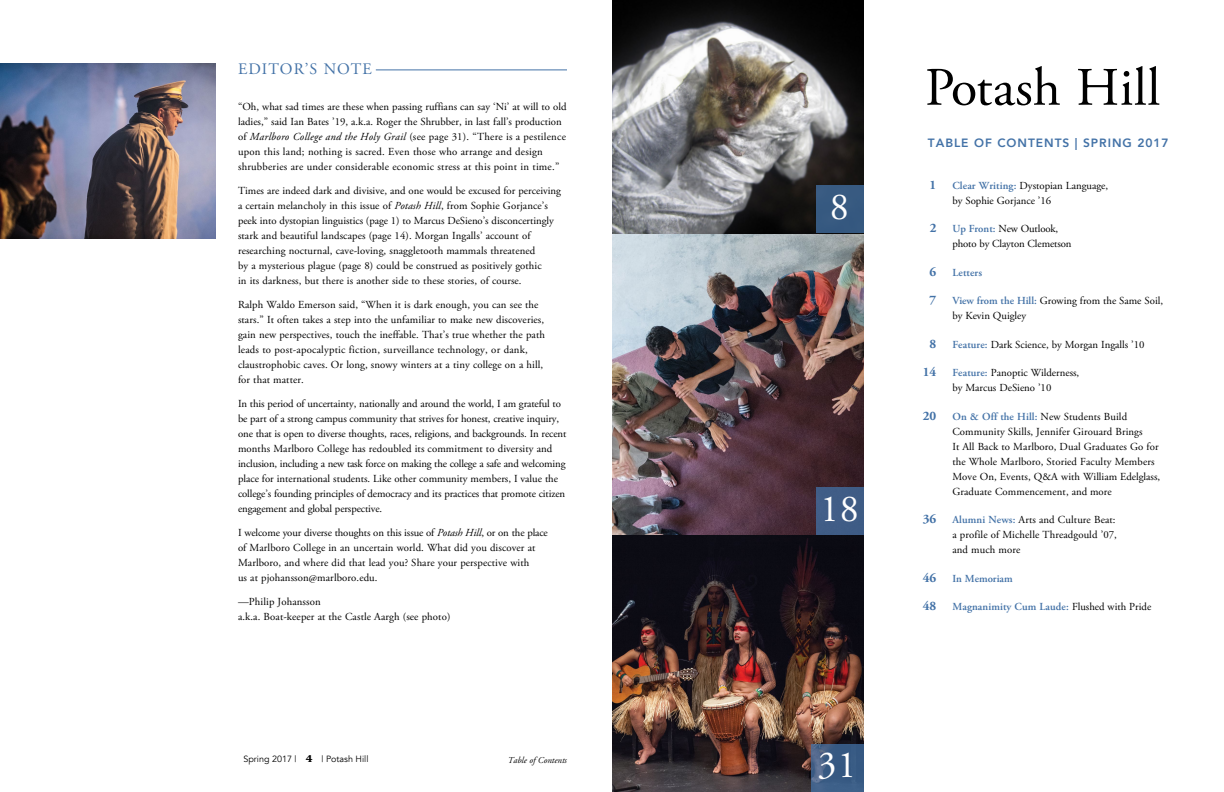
<style>
.page{position:relative;width:1224px;height:792px;background:#fff}
.page>*{position:absolute;margin:0;border:0;box-sizing:border-box;transform-origin:0 0}
.t1{font:54px "Adobe Garamond Pro";letter-spacing:.005em;color:#000}
.t2{font:38.2px "Adobe Garamond Pro";color:#fff}
.t3{font:16px "Adobe Garamond Pro";letter-spacing:.065em;color:#4372a7}
.t4{font:800 12px "Avenir";letter-spacing:.08em;color:#4372a7}
.t5{font:700 11px "Chronicle Text G1";color:#000}
.t6{font:10.8px/15px "Adobe Garamond Pro";letter-spacing:.01em;color:#000}
.t7{font:10.8px/15px "Adobe Garamond Pro";letter-spacing:-.01em;color:#000}
.t8{font:600 10.8px "Adobe Garamond Pro";letter-spacing:.01em;color:#4372a7}
.t9{font:9px "Avenir";color:#000}
.t10{font:italic 9px "Adobe Garamond Pro";color:#000}
.s1{font-style:italic}
.s2{font-weight:700;font-size:13px;color:#4372a7}
.s3{font-weight:600;color:#4372a7}
.s4{font-weight:700;font-size:13px}
.s5{font-family:"Avenir";font-weight:300;font-size:18px;color:#fff}
.s6{font-weight:400;color:#000}
</style>
<div class="page">
<img style="left:612px;top:233px;width:251px;height:303px">
<img style="left:612px;top:536px;width:251px;height:256px">
<img style="left:612px;top:0;width:251px;height:233px">
<div style="left:816px;top:185px;width:47px;height:48px;background:#375a81"></div>
<div style="left:816px;top:487px;width:47px;height:48px;background:#405d86"></div>
<svg style="left:811px;top:744px;width:52px;height:48px;background:#3e5e86"></svg>
<img style="left:0;top:63px;width:215px;height:176px">
<hr style="left:376px;top:70px;width:191px;height:1px;background:#4372a7">
<h3 class="t3" style="left:238px;top:60px;width:135px">EDITOR’S NOTE</h3>
<p class="t6" style="left:238px;top:100px;width:330px">“Oh, what sad times are these when passing ruffians can say ‘Ni’ at will to old ladies,” said Ian Bates ’19, a.k.a. Roger the Shrubber, in last fall’s production of <span class="s1">Marlboro College and the Holy Grail</span> (see page 31). “There is a pestilence upon this land; nothing is sacred. Even those who arrange and design shrubberies are under considerable economic stress at this point in time.”</p>
<p class="t6" style="left:238px;top:184px;width:325px">Times are indeed dark and divisive, and one would be excused for perceiving a certain melancholy in this issue of <span class="s1">Potash Hill</span>, from Sophie Gorjance’s peek into dystopian linguistics (page 1) to Marcus DeSieno’s disconcertingly stark and beautiful landscapes (page 14). Morgan Ingalls’ account of researching nocturnal, cave-loving, snaggletooth mammals threatened<br>by a mysterious plague (page 8) could be construed as positively gothic<br>in its darkness, but there is another side to these stories, of course.</p>
<p class="t6" style="left:238px;top:298px;width:308px">Ralph Waldo Emerson said, “When it is dark enough, you can see the stars.” It often takes a step into the unfamiliar to make new discoveries, gain new perspectives, touch the ineffable. That’s true whether the path leads to post-apocalyptic fiction, surveillance technology, or dank, claustrophobic caves. Or long, snowy winters at a tiny college on a hill, for that matter.</p>
<p class="t7" style="left:238px;top:397px;width:330px">In this period of uncertainty, nationally and around the world, I am grateful to be part of a strong campus community that strives for honest, creative inquiry, one that is open to diverse thoughts, races, religions, and backgrounds. In recent months Marlboro College has redoubled its commitment to diversity and inclusion, including a new task force on making the college a safe and welcoming place for international students. Like other community members, I value the college’s founding principles of democracy and its practices that promote citizen engagement and global perspective.</p>
<p class="t6" style="left:238px;top:526px;width:311px">I welcome your diverse thoughts on this issue of <span class="s1">Potash Hill</span>, or on the place of Marlboro College in an uncertain world. What did you discover at Marlboro, and where did that lead you? Share your perspective with<br>us at pjohansson@marlboro.edu.</p>
<p class="t6" style="left:238px;top:595px;width:214px">—Philip Johansson<br>a.k.a. Boat-keeper at the Castle Aargh (see photo)</p>
<h2 class="t2" style="left:830px;top:184px;width:21px">8</h2>
<h2 class="t2" style="left:820px;top:486px;width:40px">18</h2>
<h1 class="t1" style="left:925px;top:55px;width:237px">Potash Hill</h1>
<p class="t4" style="left:928px;top:133px;width:242px">TABLE OF CONTENTS | SPRING 2017</p>
<p class="t6" style="left:952px;top:178px;width:157px;text-indent:-23px"><span class="s2">1</span> <span class="s3">Clear Writing:</span> Dystopian Language, by Sophie Gorjance ’16</p>
<p class="t7" style="left:952px;top:222px;width:121px;text-indent:-23px"><span class="s2">2</span> <span class="s3">Up Front:</span> New Outlook, photo by Clayton Clemetson</p>
<p class="t8" style="left:930px;top:266px;width:54px"><span class="s4">6</span> Letters</p>
<p class="t6" style="left:952px;top:294px;width:212px;text-indent:-23px"><span class="s2">7</span> <span class="s3">View from the Hill:</span> Growing from the Same Soil, by Kevin Quigley</p>
<p class="t6" style="left:930px;top:337px;width:216px"><span class="s2">8</span> <span class="s3">Feature:</span> Dark Science, by Morgan Ingalls ’10</p>
<p class="t6" style="left:952px;top:366px;width:128px;text-indent:-30px"><span class="s2">14</span> <span class="s3">Feature:</span> Panoptic Wilderness, by Marcus DeSieno ’10<span class="s5">T</span></p>
<p class="t6" style="left:952px;top:409px;width:209px;text-indent:-30px"><span class="s2">20</span> <span class="s3">On &amp; Off the Hill:</span> New Students Build Community Skills, Jennifer Girouard Brings<br>It All Back to Marlboro, Dual Graduates Go for the Whole Marlboro, Storied Faculty Members Move On, Events, Q&amp;A with William Edelglass, Graduate Commencement, and more</p>
<p class="t6" style="left:952px;top:513px;width:166px;text-indent:-30px"><span class="s2">36</span> <span class="s3">Alumni News:</span> Arts and Culture Beat: a profile of Michelle Threadgould ’07, and much more</p>
<p class="t8" style="left:923px;top:572px;width:91px"><span class="s4">46</span> In Memoriam</p>
<p class="t8" style="left:923px;top:601px;width:230px"><span class="s4">48</span> Magnanimity Cum Laude: <span class="s6">Flushed with Pride</span></p>
<p class="t5" style="left:306px;top:749px;width:8px">4</p>
<p class="t10" style="left:508px;top:754px;width:61px">Table of Contents</p>
<p class="t9" style="left:243px;top:754px;width:55px">Spring 2017 |</p>
<p class="t9" style="left:322px;top:754px;width:48px">| Potash Hill</p>
<h2 class="t2" style="left:818px;top:742px;width:40px">31</h2>
</div>
